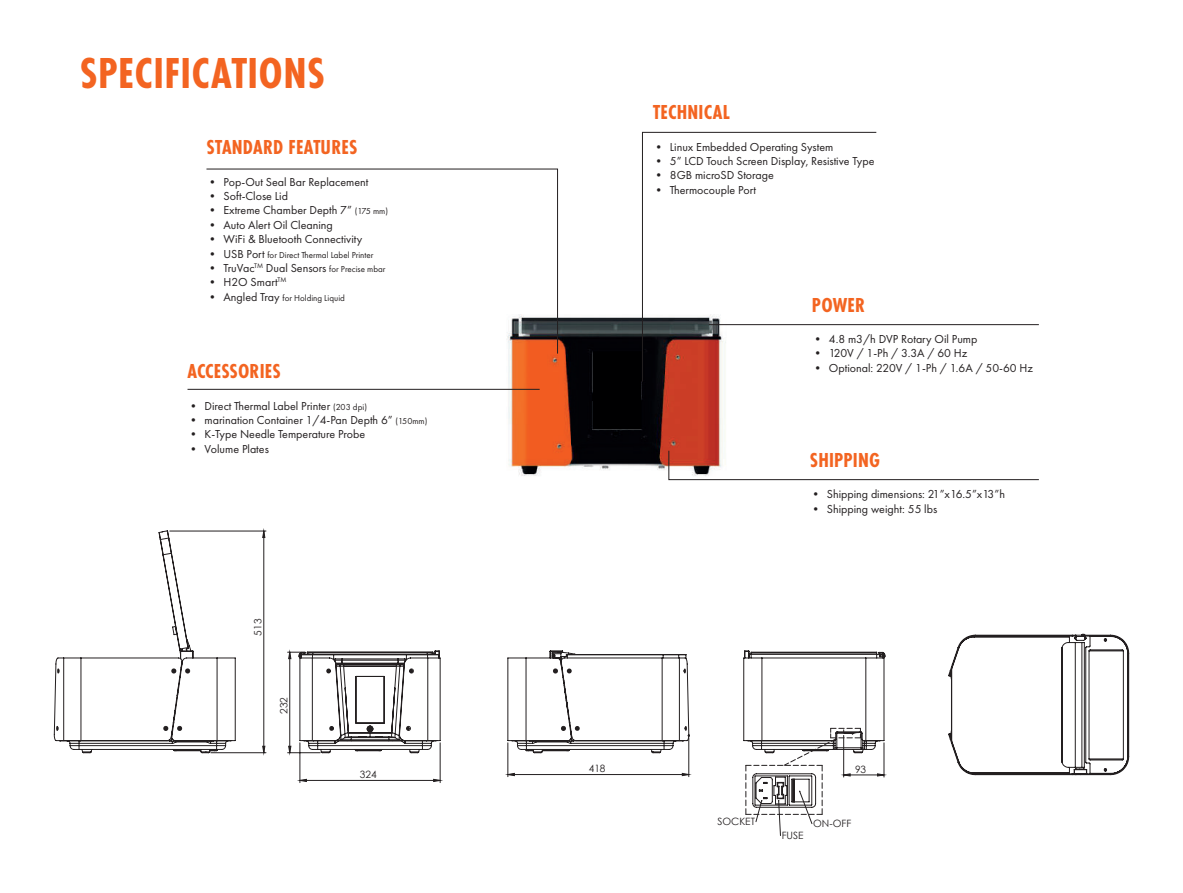
<style>
.page{position:relative;width:1183px;height:893px;background:#fff}
.page>*{position:absolute;margin:0;border:0;box-sizing:border-box;transform-origin:0 0}
.t1{font:700 45px "Futura PT Cond";letter-spacing:.01em;color:#f36421}
.t2{font:700 21px "Futura PT Cond";letter-spacing:.01em;color:#f36421}
.t3{font:12px "Futura PT";color:#231f20}
.t4{font:10.05px "Century Gothic";color:#231f20}
.t5{font:9px "Futura PT";color:#231f20}
.s1{font-size:9px}
.s2{font-size:12px}
</style>
<div class="page">
<img style="left:495px;top:291px;width:239px;height:190px">
<svg style="left:206px;top:169px;width:351px;height:185px"></svg>
<hr style="left:187px;top:389px;width:352px;height:1px;background:#231f20">
<svg style="left:642px;top:132px;width:234px;height:250px"></svg>
<svg style="left:668px;top:450px;width:370px;height:30px"></svg>
<hr style="left:708px;top:324px;width:330px;height:1px;background:#231f20">
<svg style="left:745px;top:811px;width:78px;height:4px"></svg>
<svg style="left:54px;top:530px;width:831px;height:281px"></svg>
<svg style="left:948px;top:633px;width:180px;height:142px"></svg>
<h1 class="t1" style="left:80px;top:47px;width:246px">SPECIFICATIONS</h1>
<h2 class="t2" style="left:206px;top:135px;width:152px">STANDARD FEATURES</h2>
<p class="t3" style="left:206px;top:175px;width:163px">• Pop-Out Seal Bar Replacement</p>
<p class="t3" style="left:206px;top:189px;width:83px">• Soft-Close Lid</p>
<p class="t3" style="left:206px;top:203px;width:183px">• Extreme Chamber Depth 7” <span class="s1">(175 mm)</span></p>
<p class="t3" style="left:206px;top:218px;width:128px">• Auto Alert Oil Cleaning</p>
<p class="t3" style="left:206px;top:232px;width:157px">• WiFi &amp; Bluetooth Connectivity</p>
<p class="t5" style="left:206px;top:249px;width:168px"><span class="s2">• USB Port</span> for Direct Thermal Label Printer</p>
<p class="t3" style="left:206px;top:261px;width:180px">• TruVac<sup>TM</sup> Dual Sensors <span class="s1">for Precise mbar</span></p>
<p class="t3" style="left:206px;top:275px;width:81px">• H2O Smart<sup>TM</sup></p>
<p class="t5" style="left:206px;top:293px;width:140px"><span class="s2">• Angled Tray</span> for Holding Liquid</p>
<h2 class="t2" style="left:187px;top:359px;width:95px">ACCESSORIES</h2>
<p class="t3" style="left:187px;top:398px;width:181px">• Direct Thermal Label Printer <span class="s1">(203 dpi)</span></p>
<p class="t3" style="left:187px;top:413px;width:241px">• marination Container 1/4-Pan Depth 6” <span class="s1">(150mm)</span></p>
<p class="t3" style="left:187px;top:427px;width:179px">• K-Type Needle Temperature Probe</p>
<p class="t3" style="left:187px;top:442px;width:83px">• Volume Plates</p>
<p class="t4" style="left:251px;top:635px;width:18px;rotate:-90deg">513</p>
<p class="t4" style="left:277px;top:714px;width:18px;rotate:-90deg">232</p>
<p class="t4" style="left:360px;top:767px;width:18px">324</p>
<h2 class="t2" style="left:652px;top:100px;width:78px">TECHNICAL</h2>
<p class="t3" style="left:652px;top:139px;width:182px">• Linux Embedded Operating System</p>
<p class="t3" style="left:652px;top:154px;width:223px">• 5” LCD Touch Screen Display, Resistive Type</p>
<p class="t3" style="left:652px;top:168px;width:122px">• 8GB microSD Storage</p>
<p class="t3" style="left:652px;top:183px;width:105px">• Thermocouple Port</p>
<h2 class="t2" style="left:811px;top:292px;width:55px">POWER</h2>
<p class="t3" style="left:811px;top:332px;width:167px">• 4.8 m3/h DVP Rotary Oil Pump</p>
<p class="t3" style="left:811px;top:346px;width:157px">• 120V / 1-Ph / 3.3A / 60 Hz</p>
<p class="t3" style="left:811px;top:361px;width:222px">• Optional: 220V / 1-Ph / 1.6A / 50-60 Hz</p>
<h2 class="t2" style="left:809px;top:448px;width:72px">SHIPPING</h2>
<p class="t3" style="left:809px;top:487px;width:197px">• Shipping dimensions: 21”x16.5”x13”h</p>
<p class="t3" style="left:809px;top:501px;width:129px">• Shipping weight: 55 lbs</p>
<p class="t4" style="left:588px;top:762px;width:18px">418</p>
<p class="t4" style="left:854px;top:762px;width:13px">93</p>
<p class="t4" style="left:717px;top:815px;width:39px">SOCKET</p>
<p class="t4" style="left:781px;top:828px;width:23px">FUSE</p>
<p class="t4" style="left:812px;top:817px;width:40px">ON-OFF</p>
</div>
